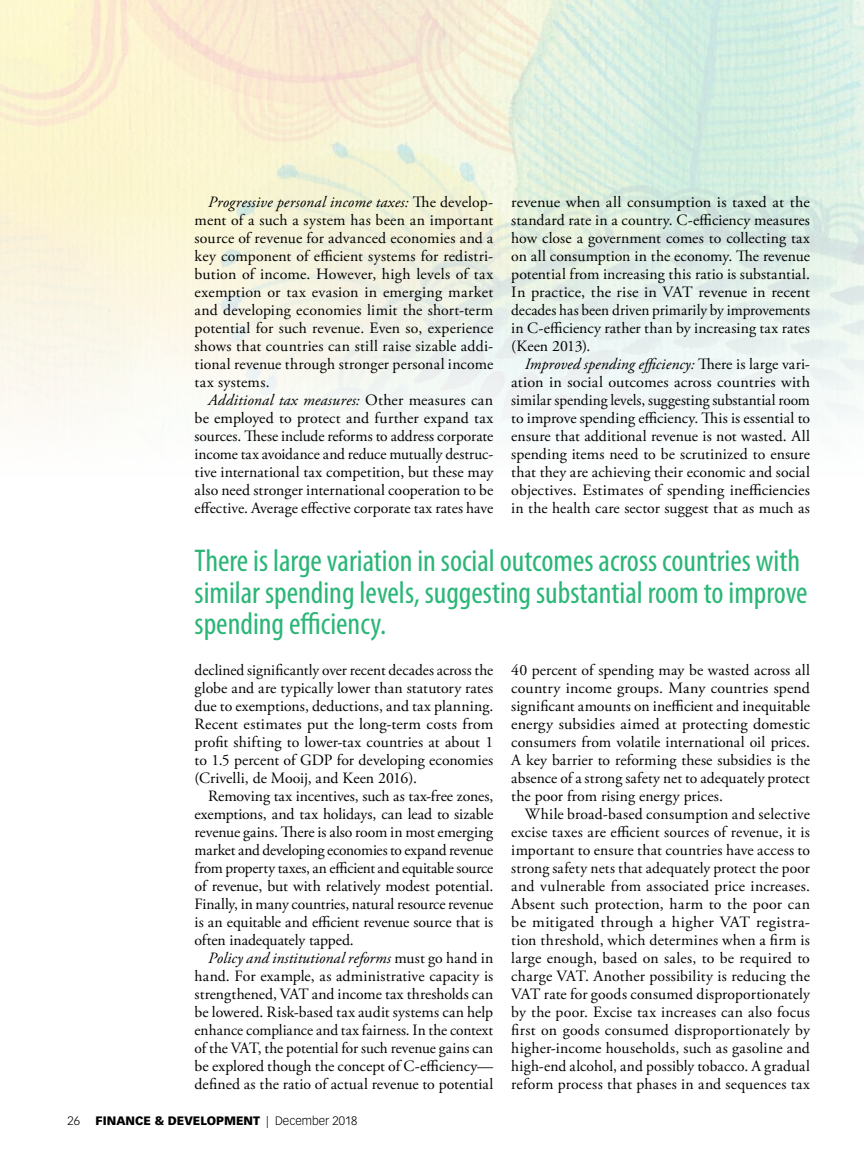
<style>
.page{position:relative;width:864px;height:1161px;background:#fff}
.page>*{position:absolute;margin:0;border:0;box-sizing:border-box;transform-origin:0 0}
.t1{font:condensed 31.5px/31.5px "Myriad Pro";color:#2bb677}
.t2{font:15.75px/18px "Adobe Garamond Pro";letter-spacing:.005em;color:#000;text-align:justify}
.t3{font:900 12px "Vectora LT Std";color:#000}
.t4{font:300 12px "Vectora LT Std";color:#000}
.s1{font-style:italic}
.s2{font-weight:300}
</style>
<div class="page">
<p class="t2" style="left:195px;top:194px;width:300px;text-indent:14px"><span class="s1">Progressive personal income taxes:</span> The develop&shy;ment of a such a system has been an important source of revenue for advanced economies and a key component of efficient systems for redistri&shy;bution of income. However, high levels of tax exemption or tax evasion in emerging market and developing economies limit the short-term potential for such revenue. Even so, experience shows that countries can still raise sizable addi&shy;tional revenue through stronger personal income tax systems.</p>
<p class="t2" style="left:195px;top:392px;width:300px;text-indent:14px"><span class="s1">Additional tax measures:</span> Other measures can be employed to protect and further expand tax sources. These include reforms to address corporate income tax avoidance and reduce mutually destruc&shy;tive international tax competition, but these may also need stronger international cooperation to be effective. Average effective corporate tax rates have</p>
<p class="t2" style="left:511px;top:194px;width:300px">revenue when all consumption is taxed at the standard rate in a country. C-efficiency measures how close a government comes to collecting tax on all consumption in the economy. The revenue potential from increasing this ratio is substantial.<br>In practice, the rise in VAT revenue in recent decades has been driven primarily by improvements in C-efficiency rather than by increasing tax rates (Keen 2013).</p>
<p class="t2" style="left:511px;top:356px;width:300px;text-indent:13px"><span class="s1">Improved spending efficiency:</span> There is large vari&shy;ation in social outcomes across countries with similar spending levels, suggesting substantial room to improve spending efficiency. This is essential to ensure that additional revenue is not wasted. All spending items need to be scrutinized to ensure that they are achieving their economic and social objectives. Estimates of spending inefficiencies in the health care sector suggest that as much as</p>
<h1 class="t1" style="left:195px;top:546px;width:615px">There is large variation in social outcomes across countries with similar spending levels, suggesting substantial room to improve spending efficiency.</h1>
<p class="t2" style="left:195px;top:662px;width:300px">declined significantly over recent decades across the globe and are typically lower than statutory rates due to exemptions, deductions, and tax planning.<br>Recent estimates put the long-term costs from profit shifting to lower-tax countries at about 1 to 1.5 percent of GDP for developing economies (Crivelli, de Mooij, and Keen 2016).</p>
<p class="t2" style="left:195px;top:788px;width:300px;text-indent:13px">Removing tax incentives, such as tax-free zones, exemptions, and tax holidays, can lead to sizable revenue gains. There is also room in most emerging market and developing economies to expand revenue from property taxes, an efficient and equitable source of revenue, but with relatively modest potential.<br>Finally, in many countries, natural resource revenue is an equitable and efficient revenue source that is often inadequately tapped.</p>
<p class="t2" style="left:195px;top:950px;width:300px;text-indent:13px"><span class="s1">Policy and institutional reforms</span> must go hand in hand. For example, as administrative capacity is strengthened, VAT and income tax thresholds can be lowered. Risk-based tax audit systems can help enhance compliance and tax fairness. In the context of the VAT, the potential for such revenue gains can be explored though the concept of C-efficiency— defined as the ratio of actual revenue to potential</p>
<p class="t4" style="left:68px;top:1114px;width:14px">26</p>
<p class="t3" style="left:96px;top:1113px;width:263px">FINANCE &amp; DEVELOPMENT <span class="s2">| December 2018</span></p>
<p class="t2" style="left:511px;top:662px;width:300px">40 percent of spending may be wasted across all country income groups. Many countries spend significant amounts on inefficient and inequitable energy subsidies aimed at protecting domestic consumers from volatile international oil prices.<br>A key barrier to reforming these subsidies is the absence of a strong safety net to adequately protect the poor from rising energy prices.</p>
<p class="t2" style="left:511px;top:806px;width:300px;text-indent:14px">While broad-based consumption and selective excise taxes are efficient sources of revenue, it is important to ensure that countries have access to strong safety nets that adequately protect the poor and vulnerable from associated price increases.<br>Absent such protection, harm to the poor can be mitigated through a higher VAT registra&shy;tion threshold, which determines when a firm is large enough, based on sales, to be required to charge VAT. Another possibility is reducing the VAT rate for goods consumed disproportionately by the poor. Excise tax increases can also focus first on goods consumed disproportionately by higher-income households, such as gasoline and high-end alcohol, and possibly tobacco. A gradual reform process that phases in and sequences tax</p>
</div>
